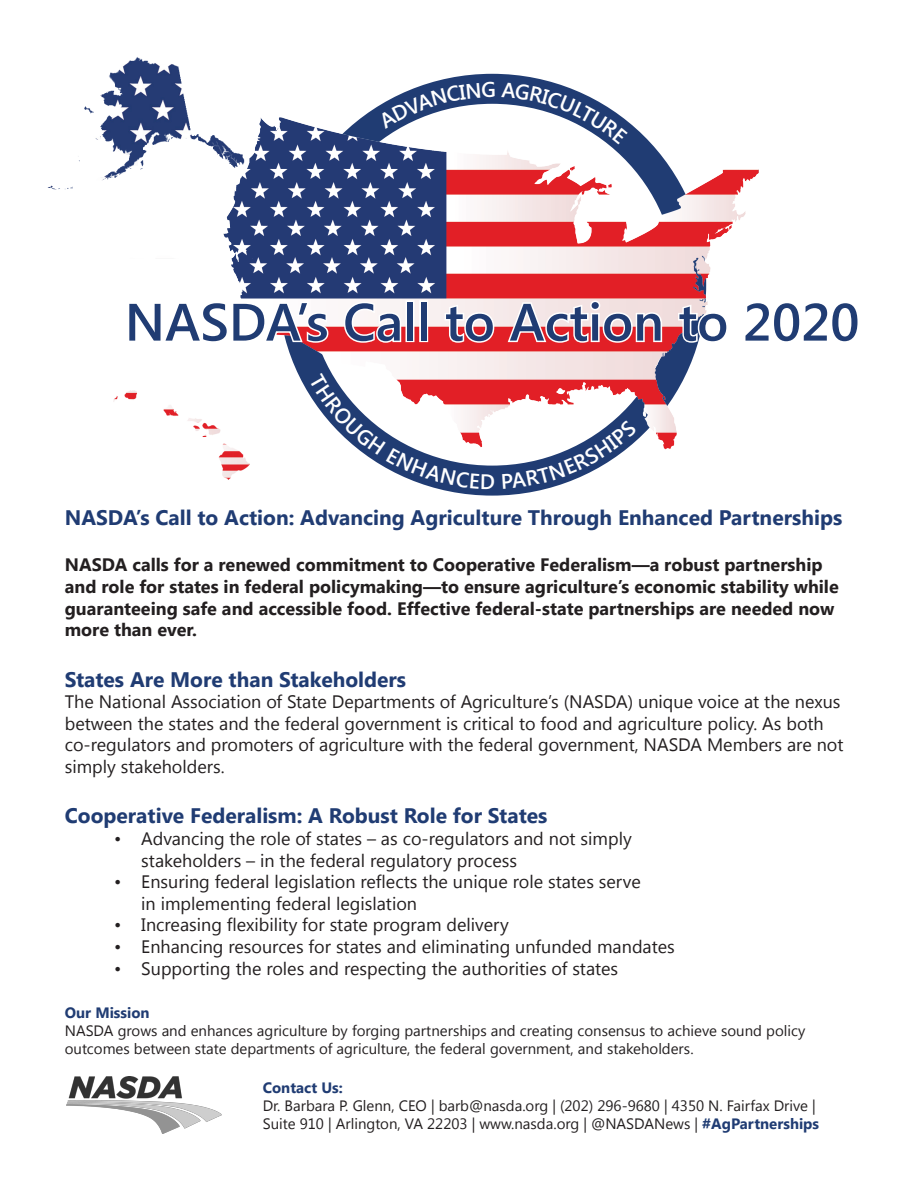
<style>
.page{position:relative;width:918px;height:1188px;background:#fff}
.page>*{position:absolute;margin:0;border:0;box-sizing:border-box;transform-origin:0 0}
.t1{font:600 52.5px "Segoe UI";color:#203c73}
.t2{font:700 21px "Segoe UI";color:#203c73}
.t3{font:18px/21.6px "Segoe UI";color:#231f20}
.t4{font:700 18px/21.6px "Segoe UI";color:#231f20}
.t5{font:15px "Segoe UI";color:#231f20}
.t6{font:700 15px "Segoe UI";color:#203c73}
.s1{font-weight:700;color:#203c73}
</style>
<div class="page">
<img style="left:240px;top:110px;width:519px;height:340px">
<svg style="left:240px;top:299px;width:91px;height:46px"></svg>
<svg style="left:342px;top:300px;width:61px;height:45px"></svg>
<div style="left:405px;top:300px;width:9px;height:42px;border:3px solid #fff"></div>
<div style="left:419px;top:300px;width:9px;height:42px;border:3px solid #fff"></div>
<svg style="left:443px;top:303px;width:53px;height:41px"></svg>
<svg style="left:506px;top:298px;width:158px;height:46px"></svg>
<svg style="left:677px;top:303px;width:52px;height:41px"></svg>
<svg style="left:741px;top:300px;width:18px;height:44px"></svg>
<img style="left:66px;top:1076px;width:155px;height:58px">
<img style="left:47px;top:57px;width:206px;height:228px">
<img style="left:113px;top:391px;width:136px;height:88px">
<svg style="left:309px;top:373px;width:185px;height:116px"></svg>
<svg style="left:502px;top:420px;width:135px;height:69px"></svg>
<svg style="left:378px;top:82px;width:117px;height:47px"></svg>
<svg style="left:501px;top:83px;width:127px;height:61px"></svg>
<p class="t1" style="left:125px;top:285px;width:736px">NASDA’s Call to Action to 2020</p>
<p class="t2" style="left:65px;top:502px;width:779px">NASDA’s Call to Action: Advancing Agriculture Through Enhanced Partnerships</p>
<p class="t4" style="left:65px;top:553px;width:776px">NASDA calls for a renewed commitment to Cooperative Federalism—a robust partnership and role for states in federal policymaking—to ensure agriculture’s economic stability while</p>
<p class="t4" style="left:65px;top:597px;width:771px">guaranteeing safe and accessible food. Effective federal-state partnerships are needed now more than ever.</p>
<p class="t2" style="left:65px;top:664px;width:343px">States Are More than Stakeholders</p>
<p class="t3" style="left:65px;top:690px;width:780px">The National Association of State Departments of Agriculture’s (NASDA) unique voice at the nexus between the states and the federal government is critical to food and agriculture policy. As both co-regulators and promoters of agriculture with the federal government, NASDA Members are not simply stakeholders.</p>
<p class="t2" style="left:65px;top:801px;width:484px">Cooperative Federalism: A Robust Role for States</p>
<p class="t3" style="left:141px;top:827px;width:492px;text-indent:-27px">• Advancing the role of states – as co-regulators and not simply stakeholders – in the federal regulatory process</p>
<p class="t3" style="left:141px;top:870px;width:501px;text-indent:-27px">• Ensuring federal legislation reflects the unique role states serve in implementing federal legislation</p>
<p class="t3" style="left:114px;top:914px;width:396px">• Increasing flexibility for state program delivery</p>
<p class="t3" style="left:114px;top:935px;width:562px">• Enhancing resources for states and eliminating unfunded mandates</p>
<p class="t3" style="left:114px;top:957px;width:505px">• Supporting the roles and respecting the authorities of states</p>
<p class="t6" style="left:65px;top:1002px;width:86px">Our Mission</p>
<p class="t5" style="left:65px;top:1020px;width:742px">NASDA grows and enhances agriculture by forging partnerships and creating consensus to achieve sound policy</p>
<p class="t5" style="left:65px;top:1038px;width:630px">outcomes between state departments of agriculture, the federal government, and stakeholders.</p>
<p class="t6" style="left:263px;top:1077px;width:82px">Contact Us:</p>
<p class="t5" style="left:263px;top:1096px;width:554px">Dr. Barbara P. Glenn, CEO | barb@nasda.org | (202) 296-9680 | 4350 N. Fairfax Drive |</p>
<p class="t5" style="left:263px;top:1114px;width:558px">Suite 910 | Arlington, VA 22203 | www.nasda.org | @NASDANews | <span class="s1">#AgPartnerships</span></p>
</div>
